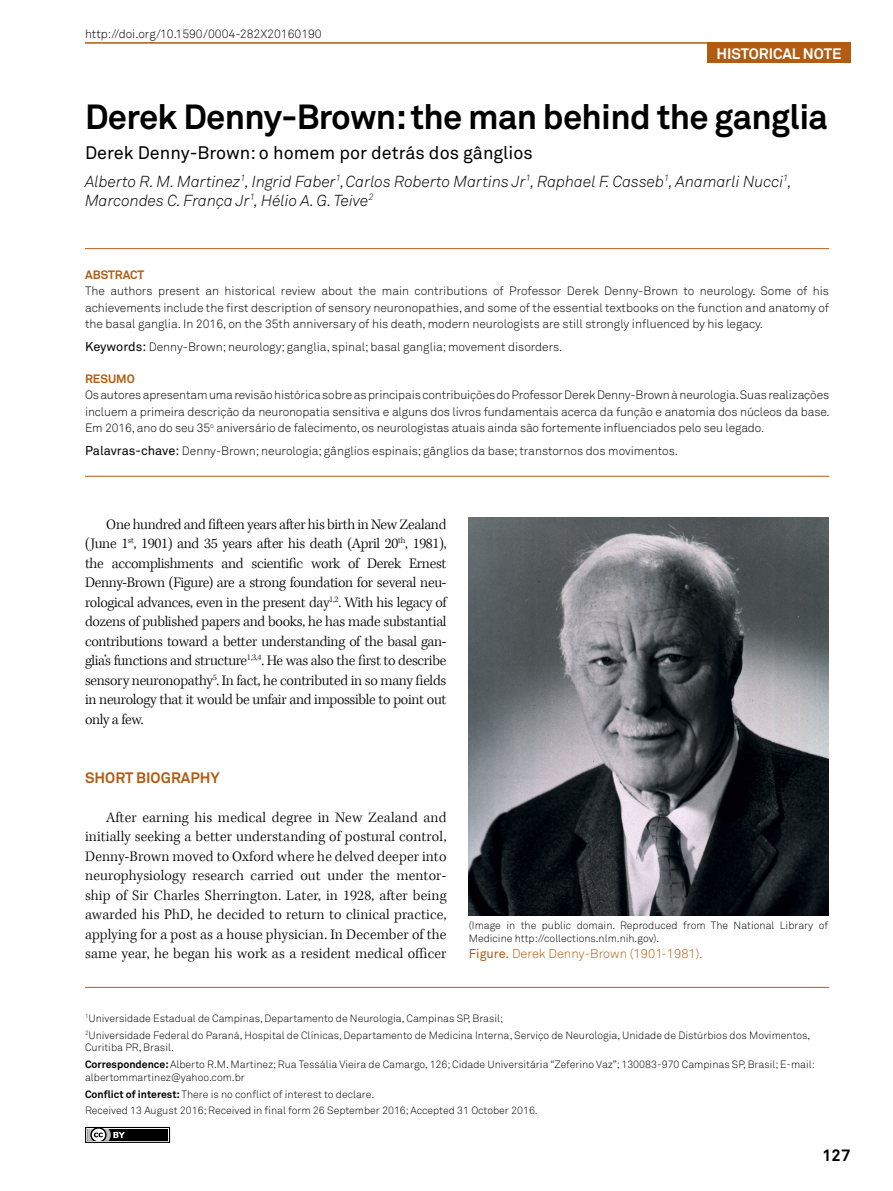
<style>
.page{position:relative;width:893px;height:1191px;background:#fff}
.page>*{position:absolute;margin:0;border:0;box-sizing:border-box;transform-origin:0 0}
.t1{font:700 34.5px "Akkurat Pro";letter-spacing:-.02em;color:#000}
.t2{font:18px "Akkurat Pro";color:#000}
.t3{font:700 16.5px "Akkurat Pro";color:#000}
.t4{font:italic 15.75px/18.9px "Akkurat Light Pro";color:#000}
.t5{font:300 15px/19.5px "Kepler Std";letter-spacing:-.005em;color:#000;text-align:justify}
.t6{font:700 15px "Akkurat Pro";color:#fff}
.t7{font:700 15px "Akkurat Pro";color:#b15c12}
.t8{font:12.75px "Akkurat Light Pro";color:#b15c12}
.t9{font:12px/16.5px "Akkurat Light Pro";color:#000;text-align:justify}
.t10{font:700 12px "Akkurat Pro";color:#b15c12}
.t11{font:10.5px/16.8px "Akkurat Light Pro";color:#000}
.s1{font-family:"Akkurat Pro";font-size:12.75px}
.s2{font-family:"Akkurat Pro"}
.s3{font-family:"Akkurat Pro";font-weight:700}
</style>
<div class="page">
<hr style="left:85px;top:42px;width:765px;height:2px;background:#b15c12">
<div style="left:707px;top:43px;width:143px;height:20px;background:#b15c12"></div>
<svg style="left:87px;top:1140px;width:81px;height:1px"></svg>
<div style="left:85px;top:1127px;width:85px;height:16px;border:1px solid #000"></div>
<div style="left:87px;top:1129px;width:81px;height:11px;background:#000"></div>
<svg style="left:87px;top:1129px;width:38px;height:11px"></svg>
<hr style="left:85px;top:987px;width:744px;height:1px;background:#b15c12">
<hr style="left:85px;top:248px;width:744px;height:1px;background:#b15c12">
<hr style="left:85px;top:476px;width:744px;height:1px;background:#b15c12">
<img style="left:469px;top:517px;width:359px;height:398px">
<p class="t9" style="left:85px;top:26px;width:238px">http://doi.org/10.1590/0004-282X20160190</p>
<p class="t6" style="left:716px;top:44px;width:127px">HISTORICAL NOTE</p>
<h1 class="t1" style="left:85px;top:95px;width:744px">Derek Denny-Brown: the man behind the ganglia</h1>
<p class="t2" style="left:85px;top:142px;width:449px">Derek Denny-Brown: o homem por detrás dos gânglios</p>
<p class="t4" style="left:85px;top:172px;width:708px">Alberto R. M. Martinez<sup>1</sup>, Ingrid Faber<sup>1</sup>,Carlos Roberto Martins Jr<sup>1</sup>, Raphael F. Casseb<sup>1</sup>, Anamarli Nucci<sup>1</sup>,<br>Marcondes C. França Jr<sup>1</sup>, Hélio A. G. Teive<sup>2</sup></p>
<p class="t10" style="left:85px;top:267px;width:61px">ABSTRACT</p>
<p class="t9" style="left:85px;top:283px;width:746px">The authors present an historical review about the main contributions of Professor Derek Denny-Brown to neurology. Some of his achievements include the first description of sensory neuronopathies, and some of the essential textbooks on the function and anatomy of the basal ganglia. In 2016, on the 35th anniversary of his death, modern neurologists are still strongly influenced by his legacy.</p>
<p class="t9" style="left:85px;top:338px;width:479px"><span class="s1">Keywords:</span> Denny-Brown; neurology; ganglia, spinal; basal ganglia; movement disorders.</p>
<p class="t10" style="left:85px;top:371px;width:51px">RESUMO</p>
<p class="t9" style="left:85px;top:387px;width:746px">Os autores apresentam uma revisão histórica sobre as principais contribuições do Professor Derek Denny-Brown à neurologia. Suas realizações incluem a primeira descrição da neuronopatia sensitiva e alguns dos livros fundamentais acerca da função e anatomia dos núcleos da base.<br>Em 2016, ano do seu 35<sup>o</sup> aniversário de falecimento, os neurologistas atuais ainda são fortemente influenciados pelo seu legado.</p>
<p class="t9" style="left:85px;top:442px;width:594px"><span class="s1">Palavras-chave:</span> Denny-Brown; neurologia; gânglios espinais; gânglios da base; transtornos dos movimentos.</p>
<p class="t5" style="left:85px;top:515px;width:363px;text-indent:21px">One hundred and fifteen years after his birth in New Zealand (June 1<sup>st</sup>, 1901) and 35 years after his death (April 20<sup>th</sup>, 1981), the accomplishments and scientific work of Derek Ernest Denny-Brown (Figure) are a strong foundation for several neu&shy;rological advances, even in the present day<sup>1,2</sup>. With his legacy of dozens of published papers and books, he has made substantial contributions toward a better understanding of the basal gan&shy;glia’s functions and structure<sup>1,3,4</sup>. He was also the first to describe sensory neuronopathy<sup>5</sup>. In fact, he contributed in so many fields in neurology that it would be unfair and impossible to point out only a few.</p>
<p class="t7" style="left:85px;top:768px;width:136px">SHORT BIOGRAPHY</p>
<p class="t5" style="left:85px;top:807px;width:363px;text-indent:21px">After earning his medical degree in New Zealand and initially seeking a better understanding of postural control, Denny-Brown moved to Oxford where he delved deeper into neurophysiology research carried out under the mentor&shy;ship of Sir Charles Sherrington. Later, in 1928, after being awarded his PhD, he decided to return to clinical practice, applying for a post as a house physician. In December of the same year, he began his work as a resident medical officer</p>
<p class="t11" style="left:469px;top:919px;width:361px;line-height:12.6px">(Image in the public domain. Reproduced from The National Library of<br>Medicine http://collections.nlm.nih.gov).</p>
<p class="t8" style="left:469px;top:945px;width:235px"><span class="s2">Figure.</span> Derek Denny-Brown (1901-1981).</p>
<p class="t11" style="left:85px;top:1010px;width:727px"><sup>1</sup>Universidade Estadual de Campinas, Departamento de Neurologia, Campinas SP, Brasil;<br><sup>2</sup>Universidade Federal do Paraná, Hospital de Clínicas, Departamento de Medicina Interna, Serviço de Neurologia, Unidade de Distúrbios dos Movimentos,</p>
<p class="t11" style="left:85px;top:1039px;width:731px">Curitiba PR, Brasil.<br><span class="s3">Correspondence:</span> Alberto R.M. Martinez; Rua Tessália Vieira de Camargo, 126; Cidade Universitária “Zeferino Vaz”; 130083-970 Campinas SP, Brasil; E-mail:</p>
<p class="t11" style="left:85px;top:1068px;width:454px">albertommartinez@yahoo.com.br<br><span class="s3">Conflict of interest:</span> There is no conflict of interest to declare.<br>Received 13 August 2016; Received in final form 26 September 2016; Accepted 31 October 2016.</p>
<p class="t3" style="left:822px;top:1145px;width:30px">127</p>
</div>
